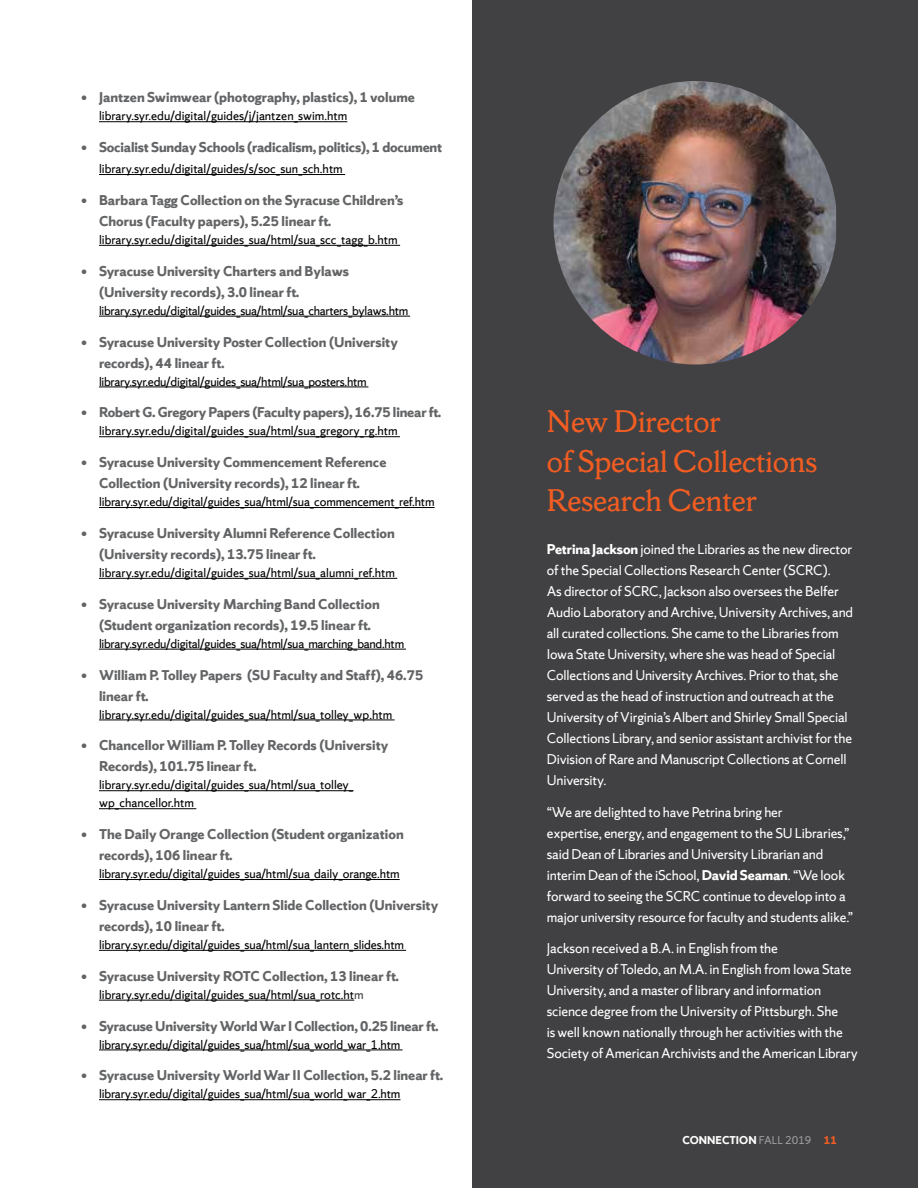
<style>
.page{position:relative;width:918px;height:1188px;background:#fff}
.page>*{position:absolute;margin:0;border:0;box-sizing:border-box;transform-origin:0 0}
.Header__Serif__-_H1{font:33px/39.6px "Sherman Serif";color:#f15d22}
.body{font:15px/21px "Sherman Sans";letter-spacing:-.01em;color:#fff}
.bold_scrc_aids{font:700 15px/21px "Sherman Sans";color:#636466}
.url_scrc_aids{font:13.5px/18px "Sherman Sans";letter-spacing:-.01em;color:#000}
.t1{font:700 12px "Sherman Sans";color:#fff}
.s1{color:#414042}
.s2{font-weight:700}
.s3{font-weight:400;color:#9d9fa2}
.s4{color:#f15d22}
</style>
<div class="page">
<div style="left:472px;top:0;width:446px;height:1188px;background:#414042"></div>
<img style="left:554px;top:81px;width:282px;height:283px">
<hr style="left:99px;top:121px;width:248px;height:1px;background:#000">
<hr style="left:99px;top:174px;width:246px;height:1px;background:#000">
<hr style="left:99px;top:245px;width:301px;height:1px;background:#000">
<hr style="left:99px;top:316px;width:311px;height:1px;background:#000">
<hr style="left:99px;top:387px;width:269px;height:1px;background:#000">
<hr style="left:99px;top:436px;width:301px;height:1px;background:#000">
<hr style="left:99px;top:507px;width:336px;height:1px;background:#000">
<hr style="left:99px;top:578px;width:298px;height:1px;background:#000">
<hr style="left:99px;top:649px;width:307px;height:1px;background:#000">
<hr style="left:99px;top:720px;width:296px;height:1px;background:#000">
<hr style="left:99px;top:790px;width:255px;height:1px;background:#000">
<hr style="left:99px;top:808px;width:97px;height:1px;background:#000">
<hr style="left:99px;top:879px;width:301px;height:1px;background:#000">
<hr style="left:99px;top:950px;width:307px;height:1px;background:#000">
<hr style="left:99px;top:1000px;width:255px;height:1px;background:#000">
<hr style="left:99px;top:1050px;width:304px;height:1px;background:#000">
<hr style="left:99px;top:1099px;width:302px;height:1px;background:#000">
<p class="bold_scrc_aids" style="left:81px;top:87px;width:335px">• Jantzen Swimwear (photography, plastics), 1 volume</p>
<p class="url_scrc_aids" style="left:99px;top:107px;width:250px">library.syr.edu/digital/guides/j/jantzen_swim.htm</p>
<p class="bold_scrc_aids" style="left:81px;top:137px;width:363px">• Socialist Sunday Schools (radicalism, politics), 1 document</p>
<p class="url_scrc_aids" style="left:99px;top:160px;width:245px">library.syr.edu/digital/guides/s/soc_sun_sch.htm</p>
<p class="bold_scrc_aids" style="left:99px;top:189px;width:306px;text-indent:-18px">• Barbara Tagg Collection on the Syracuse Children’s<br>Chorus (Faculty papers), 5.25 linear ft.</p>
<p class="url_scrc_aids" style="left:99px;top:231px;width:300px">library.syr.edu/digital/guides_sua/html/sua_scc_tagg_b.htm</p>
<p class="bold_scrc_aids" style="left:99px;top:260px;width:252px;text-indent:-18px">• Syracuse University Charters and Bylaws (University records), 3.0 linear ft.</p>
<p class="url_scrc_aids" style="left:99px;top:301px;width:311px">library.syr.edu/digital/guides_sua/html/sua_charters_bylaws.htm</p>
<p class="bold_scrc_aids" style="left:99px;top:331px;width:301px;text-indent:-18px">• Syracuse University Poster Collection (University records), 44 linear ft.</p>
<p class="url_scrc_aids" style="left:99px;top:372px;width:269px">library.syr.edu/digital/guides_sua/html/sua_posters.htm</p>
<p class="bold_scrc_aids" style="left:81px;top:402px;width:362px">• Robert G. Gregory Papers (Faculty papers), 16.75 linear ft.</p>
<p class="url_scrc_aids" style="left:99px;top:422px;width:300px">library.syr.edu/digital/guides_sua/html/sua_gregory_rg.htm</p>
<p class="bold_scrc_aids" style="left:81px;top:452px;width:307px;text-align:center">• Syracuse University Commencement Reference<br>Collection (University records), 12 linear ft.</p>
<p class="url_scrc_aids" style="left:99px;top:493px;width:337px">library.syr.edu/digital/guides_sua/html/sua_commencement_ref.htm</p>
<p class="bold_scrc_aids" style="left:99px;top:522px;width:297px;text-indent:-18px">• Syracuse University Alumni Reference Collection (University records), 13.75 linear ft.</p>
<p class="url_scrc_aids" style="left:99px;top:564px;width:298px">library.syr.edu/digital/guides_sua/html/sua_alumni_ref.htm</p>
<p class="bold_scrc_aids" style="left:99px;top:593px;width:282px;text-indent:-18px">• Syracuse University Marching Band Collection (Student organization records), 19.5 linear ft.</p>
<p class="url_scrc_aids" style="left:99px;top:634px;width:307px">library.syr.edu/digital/guides_sua/html/sua_marching_band.htm</p>
<p class="bold_scrc_aids" style="left:99px;top:664px;width:326px;text-indent:-18px">• William P. Tolley Papers (SU Faculty and Staff), 46.75 linear ft.</p>
<p class="url_scrc_aids" style="left:99px;top:705px;width:295px">library.syr.edu/digital/guides_sua/html/sua_tolley_wp.htm</p>
<p class="bold_scrc_aids" style="left:99px;top:735px;width:291px;text-indent:-18px">• Chancellor William P. Tolley Records (University<br>Records), 101.75 linear ft.</p>
<p class="url_scrc_aids" style="left:99px;top:776px;width:256px">library.syr.edu/digital/guides_sua/html/sua_tolley_ wp_chancellor.htm</p>
<p class="bold_scrc_aids" style="left:99px;top:824px;width:306px;text-indent:-18px">• The Daily Orange Collection (Student organization records), 106 linear ft.</p>
<p class="url_scrc_aids" style="left:99px;top:865px;width:302px">library.syr.edu/digital/guides_sua/html/sua_daily_orange.htm</p>
<p class="bold_scrc_aids" style="left:99px;top:894px;width:341px;text-indent:-18px">• Syracuse University Lantern Slide Collection (University records), 10 linear ft.</p>
<p class="url_scrc_aids" style="left:99px;top:936px;width:307px">library.syr.edu/digital/guides_sua/html/sua_lantern_slides.htm</p>
<p class="bold_scrc_aids" style="left:81px;top:965px;width:319px">• Syracuse University ROTC Collection, 13 linear ft.</p>
<p class="url_scrc_aids" style="left:99px;top:985px;width:266px">library.syr.edu/digital/guides_sua/html/sua_rotc.ht<span class="s1">m</span></p>
<p class="bold_scrc_aids" style="left:81px;top:1015px;width:359px">• Syracuse University World War I Collection, 0.25 linear ft.</p>
<p class="url_scrc_aids" style="left:99px;top:1035px;width:303px">library.syr.edu/digital/guides_sua/html/sua_world_war_1.htm</p>
<p class="bold_scrc_aids" style="left:81px;top:1065px;width:364px">• Syracuse University World War II Collection, 5.2 linear ft.</p>
<p class="url_scrc_aids" style="left:99px;top:1085px;width:303px">library.syr.edu/digital/guides_sua/html/sua_world_war_2.htm</p>
<h1 class="Header__Serif__-_H1" style="left:547px;top:401px;width:272px">New Director<br>of Special Collections<br>Research Center</h1>
<p class="body" style="left:547px;top:538px;width:308px"><span class="s2">Petrina Jackson</span> joined the Libraries as the new director of the Special Collections Research Center (SCRC).<br>As director of SCRC, Jackson also oversees the Belfer Audio Laboratory and Archive, University Archives, and all curated collections. She came to the Libraries from Iowa State University, where she was head of Special Collections and University Archives. Prior to that, she served as the head of instruction and outreach at the University of Virginia’s Albert and Shirley Small Special Collections Library, and senior assistant archivist for the Division of Rare and Manuscript Collections at Cornell University.</p>
<p class="body" style="left:547px;top:801px;width:308px">“We are delighted to have Petrina bring her<br>expertise, energy, and engagement to the SU Libraries,” said Dean of Libraries and University Librarian and interim Dean of the iSchool, <span class="s2">David Seaman</span>. “We look forward to seeing the SCRC continue to develop into a major university resource for faculty and students alike.”</p>
<p class="body" style="left:547px;top:938px;width:313px">Jackson received a B.A. in English from the<br>University of Toledo, an M.A. in English from Iowa State University, and a master of library and information science degree from the University of Pittsburgh. She<br>is well known nationally through her activities with the Society of American Archivists and the American Library</p>
<p class="t1" style="left:683px;top:1133px;width:156px">CONNECTION <span class="s3">FALL 2019</span> <span class="s4">11</span></p>
</div>
